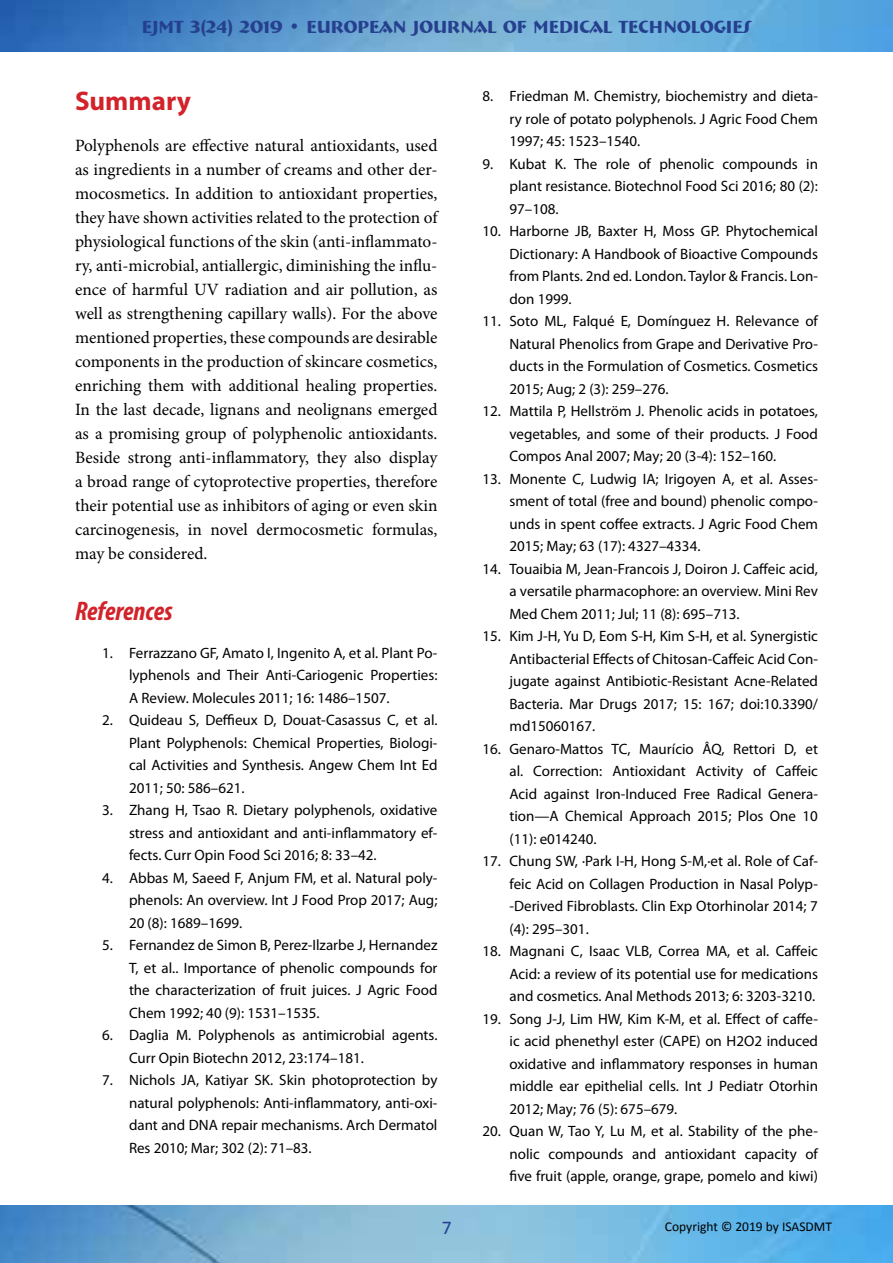
<style>
.page{position:relative;width:893px;height:1263px;background:#fff}
.page>*{position:absolute;margin:0;border:0;box-sizing:border-box;transform-origin:0 0}
.t1{font:italic 700 condensed 27px "Myriad Pro";color:#d2232a}
.t2{font:700 27px "Myriad Pro";color:#d2232a}
.t3{font:19.5px "Calibri";color:#25408f}
.t4{font:700 18px "Bremen BT";color:#25408f}
.t5{font:17.25px/24px "Minion Pro";color:#000;text-align:justify}
.t6{font:15px/22.5px "Myriad Pro";color:#000;text-align:justify}
.t7{font:13.5px "Calibri";color:#000}
</style>
<div class="page">
<img style="left:0;top:0;width:893px;height:52px">
<img style="left:0;top:1205px;width:893px;height:58px">
<p class="t4" style="left:142px;top:15px;width:611px">EJMT 3(24) 2019 • EUROPEAN JOURNAL OF MEDICAL TECHNOLOGIES</p>
<h1 class="t2" style="left:75px;top:84px;width:117px">Summary</h1>
<p class="t5" style="left:75px;top:133px;width:364px">Polyphenols are effective natural antioxidants, used as ingredients in a number of creams and other der&shy;mocosmetics. In addition to antioxidant properties, they have shown activities related to the protection of physiological functions of the skin (anti-inflammato&shy;ry, anti-microbial, antiallergic, diminishing the influ&shy;ence of harmful UV radiation and air pollution, as well as strengthening capillary walls). For the above mentioned properties, these compounds are desirable components in the production of skincare cosmetics, enriching them with additional healing properties.<br>In the last decade, lignans and neolignans emerged as a promising group of polyphenolic antioxidants.<br>Beside strong anti-inflammatory, they also display a broad range of cytoprotective properties, therefore their potential use as inhibitors of aging or even skin carcinogenesis, in novel dermocosmetic formulas, may be considered.</p>
<h1 class="t1" style="left:75px;top:594px;width:99px">References</h1>
<p class="t6" style="left:129px;top:641px;width:310px;text-indent:-27px">1. Ferrazzano GF, Amato I, Ingenito A, et al. Plant Po&shy;lyphenols and Their Anti-Cariogenic Properties:<br>A Review. Molecules 2011; 16: 1486–1507.</p>
<p class="t6" style="left:129px;top:709px;width:310px;text-indent:-27px">2. Quideau S, Deffieux D, Douat-Casassus C, et al.<br>Plant Polyphenols: Chemical Properties, Biologi&shy;cal Activities and Synthesis. Angew Chem Int Ed 2011; 50: 586–621.</p>
<p class="t6" style="left:129px;top:799px;width:310px;text-indent:-27px">3. Zhang H, Tsao R. Dietary polyphenols, oxidative stress and antioxidant and anti-inflammatory ef&shy;fects. Curr Opin Food Sci 2016; 8: 33–42.</p>
<p class="t6" style="left:129px;top:866px;width:310px;text-indent:-27px">4. Abbas M, Saeed F, Anjum FM, et al. Natural poly&shy;phenols: An overview. Int J Food Prop 2017; Aug; 20 (8): 1689–1699.</p>
<p class="t6" style="left:129px;top:934px;width:310px;text-indent:-27px">5. Fernandez de Simon B, Perez-Ilzarbe J, Hernandez T, et al.. Importance of phenolic compounds for the characterization of fruit juices. J Agric Food Chem 1992; 40 (9): 1531–1535.</p>
<p class="t6" style="left:129px;top:1024px;width:310px;text-indent:-27px">6. Daglia M. Polyphenols as antimicrobial agents.<br>Curr Opin Biotechn 2012, 23:174–181.</p>
<p class="t6" style="left:129px;top:1069px;width:310px;text-indent:-27px">7. Nichols JA, Katiyar SK. Skin photoprotection by natural polyphenols: Anti-inflammatory, anti-oxi&shy;dant and DNA repair mechanisms. Arch Dermatol Res 2010; Mar; 302 (2): 71–83.</p>
<p class="t6" style="left:509px;top:85px;width:310px;text-indent:-27px">8. Friedman M. Chemistry, biochemistry and dieta&shy;ry role of potato polyphenols. J Agric Food Chem 1997; 45: 1523–1540.</p>
<p class="t6" style="left:509px;top:152px;width:310px;text-indent:-27px">9. Kubat K. The role of phenolic compounds in plant resistance. Biotechnol Food Sci 2016; 80 (2):<br>97–108.</p>
<p class="t6" style="left:509px;top:220px;width:310px;text-indent:-27px">10. Harborne JB, Baxter H, Moss GP. Phytochemical Dictionary: A Handbook of Bioactive Compounds from Plants. 2nd ed. London. Taylor &amp; Francis. Lon&shy;don 1999.</p>
<p class="t6" style="left:509px;top:310px;width:310px;text-indent:-27px">11. Soto ML, Falqué E, Domínguez H. Relevance of Natural Phenolics from Grape and Derivative Pro&shy;ducts in the Formulation of Cosmetics. Cosmetics 2015; Aug; 2 (3): 259–276.</p>
<p class="t6" style="left:509px;top:400px;width:310px;text-indent:-27px">12. Mattila P, Hellström J. Phenolic acids in potatoes, vegetables, and some of their products. J Food Compos Anal 2007; May; 20 (3-4): 152–160.</p>
<p class="t6" style="left:509px;top:467px;width:310px;text-indent:-27px">13. Monente C, Ludwig IA; Irigoyen A, et al. Asses&shy;sment of total (free and bound) phenolic compo&shy;unds in spent coffee extracts. J Agric Food Chem 2015; May; 63 (17): 4327–4334.</p>
<p class="t6" style="left:509px;top:557px;width:310px;text-indent:-27px">14. Touaibia M, Jean-Francois J, Doiron J. Caffeic acid, a versatile pharmacophore: an overview. Mini Rev Med Chem 2011; Jul; 11 (8): 695–713.</p>
<p class="t6" style="left:509px;top:625px;width:310px;text-indent:-27px">15. Kim J-H, Yu D, Eom S-H, Kim S-H, et al. Synergistic Antibacterial Effects of Chitosan-Caffeic Acid Con&shy;jugate against Antibiotic-Resistant Acne-Related Bacteria. Mar Drugs 2017; 15: 167; doi:10.3390/ md15060167.</p>
<p class="t6" style="left:509px;top:737px;width:310px;text-indent:-27px">16. Genaro-Mattos TC, Maurício ÂQ, Rettori D, et al. Correction: Antioxidant Activity of Caffeic Acid against Iron-Induced Free Radical Genera&shy;tion—A Chemical Approach 2015; Plos One 10 (11): e014240.</p>
<p class="t6" style="left:509px;top:850px;width:310px;text-indent:-27px">17. Chung SW, ∙Park I-H, Hong S-M,∙et al. Role of Caf&shy;feic Acid on Collagen Production in Nasal Polyp--Derived Fibroblasts. Clin Exp Otorhinolar 2014; 7 (4): 295–301.</p>
<p class="t6" style="left:509px;top:940px;width:310px;text-indent:-27px">18. Magnani C, Isaac VLB, Correa MA, et al. Caffeic Acid: a review of its potential use for medications and cosmetics. Anal Methods 2013; 6: 3203-3210.</p>
<p class="t6" style="left:509px;top:1007px;width:310px;text-indent:-27px">19. Song J-J, Lim HW, Kim K-M, et al. Effect of caffe&shy;ic acid phenethyl ester (CAPE) on H2O2 induced oxidative and inflammatory responses in human middle ear epithelial cells. Int J Pediatr Otorhin 2012; May; 76 (5): 675–679.</p>
<p class="t6" style="left:509px;top:1120px;width:310px;text-indent:-27px">20. Quan W, Tao Y, Lu M, et al. Stability of the phe&shy;nolic compounds and antioxidant capacity of five fruit (apple, orange, grape, pomelo and kiwi)</p>
<h2 class="t3" style="left:442px;top:1215px;width:11px">7</h2>
<p class="t7" style="left:665px;top:1218px;width:169px">Copyright © 2019 by ISASDMT</p>
</div>
